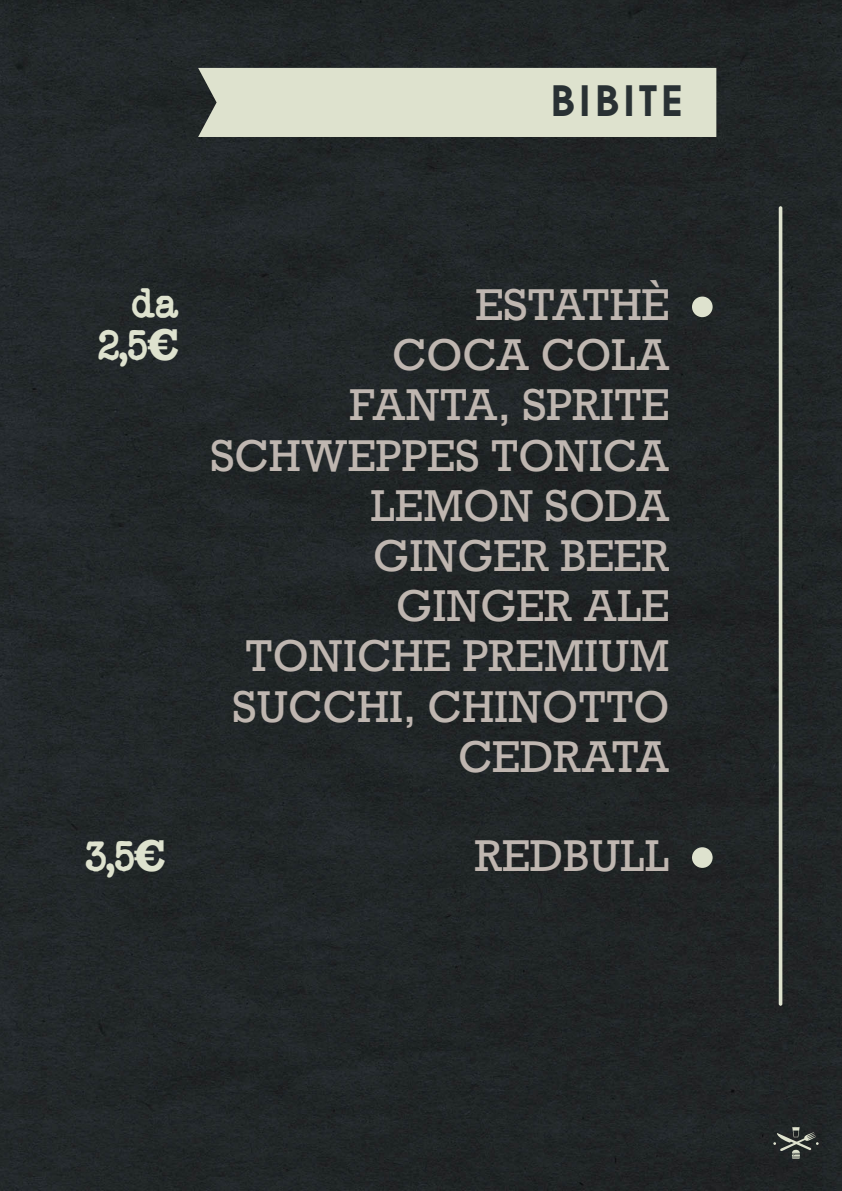
<style>
.page{position:relative;width:842px;height:1191px;background:#212627}
.page>*{position:absolute;margin:0;border:0;box-sizing:border-box;transform-origin:0 0}
.t1{font:41.8px/50.2px "Rockwell";color:#bfb6b0;text-align:right}
.t2{font:41.8px/41.8px "Breaking News";color:#dee2ce;text-align:right}
.t3{font:700 41.8px "Avalon";letter-spacing:.1em;color:#293134}
.s1{font-family:"Rockwell";font-weight:700}
</style>
<div class="page">
<hr style="left:779px;top:206px;width:3px;height:799px;background:#dee2ce;border-radius:2px">
<div style="left:692px;top:296px;width:21px;height:21px;background:#dee2ce;border-radius:50%"></div>
<div style="left:692px;top:847px;width:21px;height:21px;background:#dee2ce;border-radius:50%"></div>
<div style="left:198px;top:68px;width:518px;height:69px;background:#dee2ce"></div>
<svg style="left:773px;top:1127px;width:46px;height:31px"></svg>
<p class="t3" style="left:551px;top:72px;width:134px">BIBITE</p>
<p class="t2" style="left:98px;top:280px;width:82px">da<br>2,5<span class="s1">€</span></p>
<p class="t2" style="left:86px;top:833px;width:82px">3,5<span class="s1">€</span></p>
<p class="t1" style="left:210px;top:280px;width:461px">ESTATHÈ<br>COCA COLA<br>FANTA, SPRITE<br>SCHWEPPES TONICA<br>LEMON SODA<br>GINGER BEER<br>GINGER ALE<br>TONICHE PREMIUM<br>SUCCHI, CHINOTTO<br>CEDRATA</p>
<p class="t1" style="left:475px;top:831px;width:196px">REDBULL</p>
</div>
